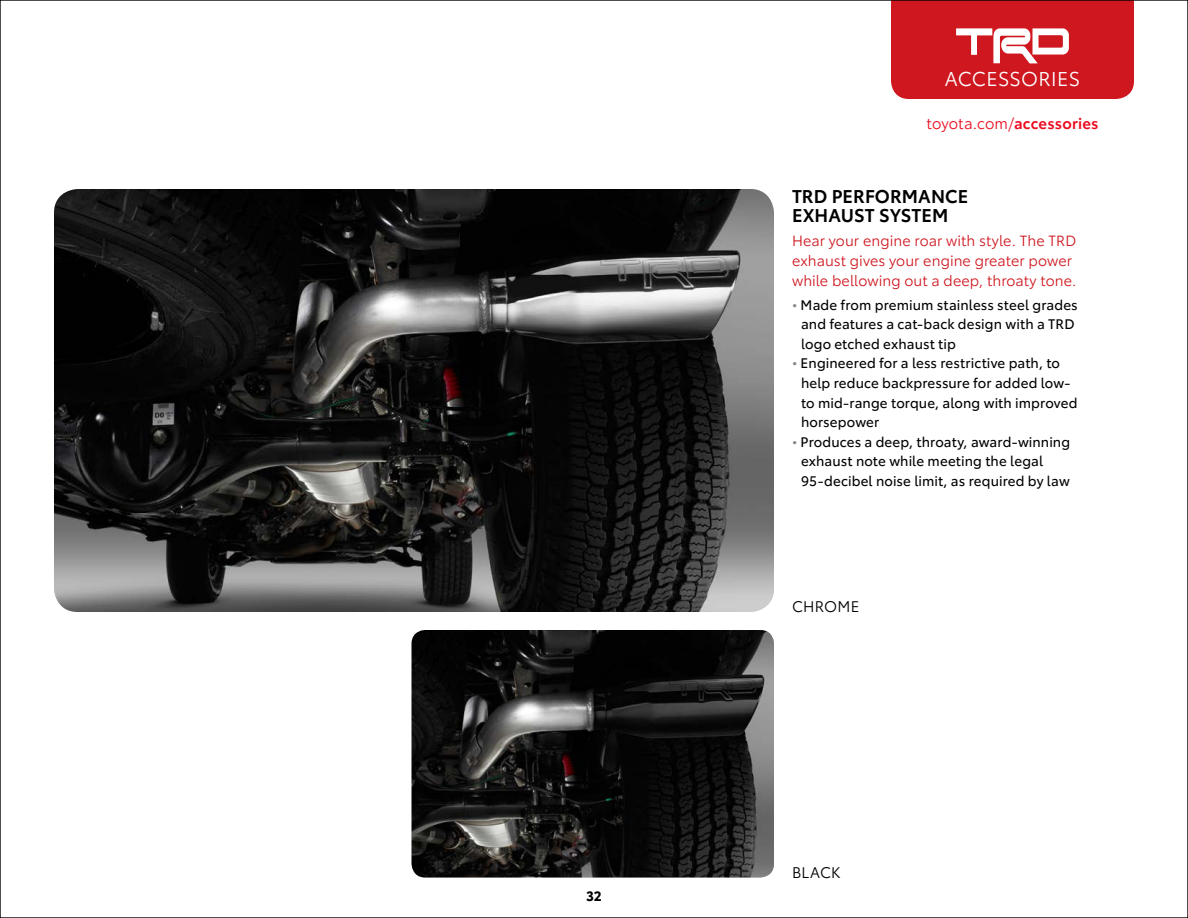
<style>
.page{position:relative;width:1188px;height:918px;background:#fff}
.page>*{position:absolute;margin:0;border:0;box-sizing:border-box;transform-origin:0 0}
.t1{font:19.5px "Toyota Type";letter-spacing:.015em;color:#fff}
.t2{font:600 18px/19.8px "Toyota Type";letter-spacing:.005em;color:#000}
.t3{font:15px "Toyota Type";letter-spacing:.005em;color:#eb0a1e}
.t4{font:15px "Toyota Type";letter-spacing:.015em;color:#000}
.t5{font:14.4px/19.5px "Toyota Type";letter-spacing:.005em;color:#ce171f}
.t6{font:13.5px/19.6px "Toyota Type";letter-spacing:.01em;color:#000}
.t7{font:700 13.2px "Toyota Type";color:#000}
.s1{font-weight:600}
.s2{color:#808285}
</style>
<div class="page">
<img style="left:54px;top:189px;width:720px;height:423px">
<svg style="left:891px;top:2px;width:243px;height:97px"></svg>
<img style="left:412px;top:630px;width:362px;height:248px">
<p class="t7" style="left:586px;top:886px;width:17px">32</p>
<h1 class="t1" style="left:945px;top:64px;width:137px">ACCESSORIES</h1>
<p class="t3" style="left:926px;top:113px;width:174px">toyota.com/<span class="s1">accessories</span></p>
<h2 class="t2" style="left:792px;top:185px;width:178px">TRD PERFORMANCE<br>EXHAUST SYSTEM</h2>
<p class="t5" style="left:792px;top:230px;width:286px">Hear your engine roar with style. The TRD exhaust gives your engine greater power while bellowing out a deep, throaty tone.</p>
<p class="t6" style="left:801px;top:294px;width:278px;text-indent:-9px"><span class="s2">•</span> Made from premium stainless steel grades and features a cat-back design with a TRD logo etched exhaust tip</p>
<p class="t6" style="left:801px;top:353px;width:278px;text-indent:-9px"><span class="s2">•</span> Engineered for a less restrictive path, to help reduce backpressure for added low&shy;to mid-range torque, along with improved horsepower</p>
<p class="t6" style="left:801px;top:431px;width:271px;text-indent:-9px"><span class="s2">•</span> Produces a deep, throaty, award-winning exhaust note while meeting the legal<br>95-decibel noise limit, as required by law</p>
<p class="t4" style="left:792px;top:596px;width:69px">CHROME</p>
<p class="t4" style="left:792px;top:861px;width:50px">BLACK</p>
</div>
